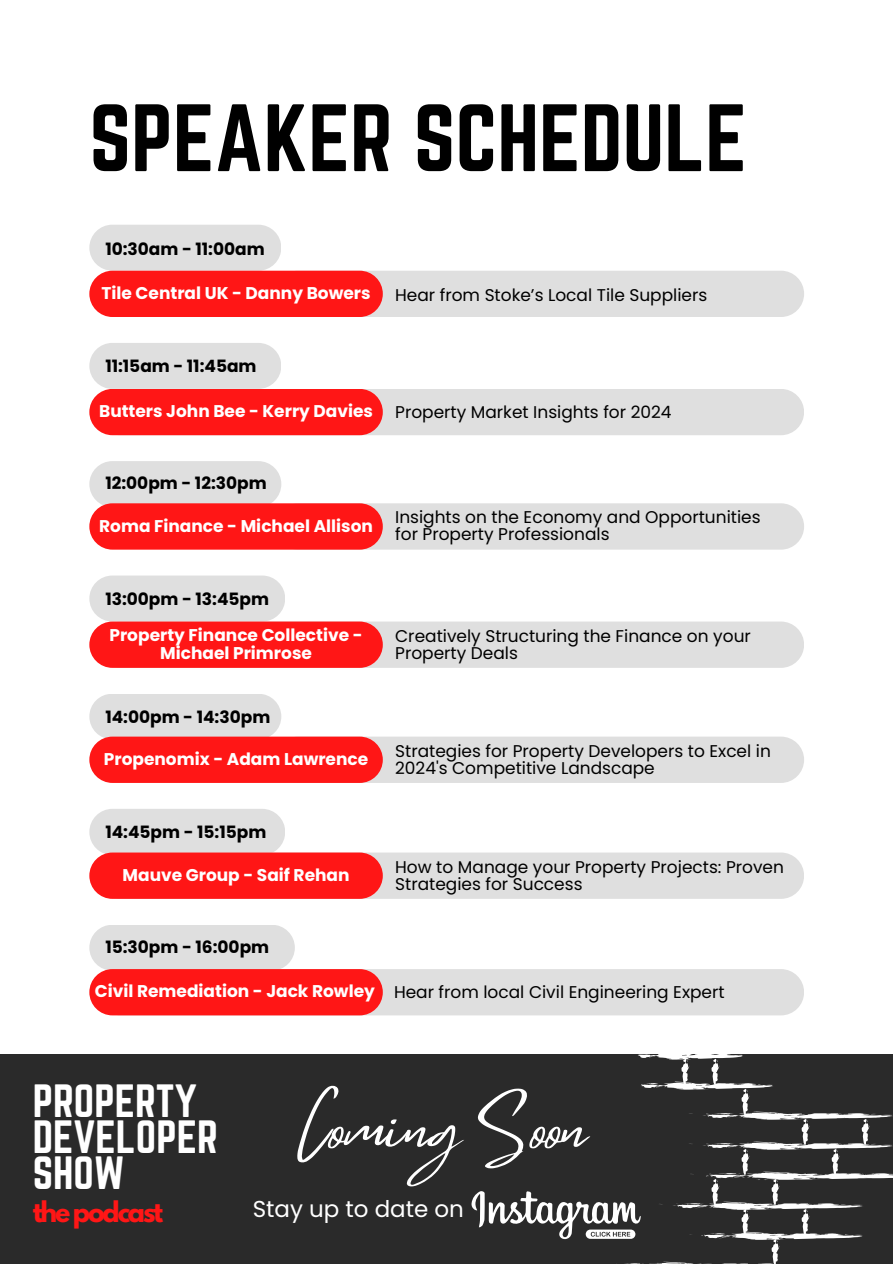
<style>
.page{position:relative;width:893px;height:1264px;background:#fff}
.page>*{position:absolute;margin:0;border:0;box-sizing:border-box;transform-origin:0 0}
.t1{font:83.55px "Norwester";color:#000}
.t2{font:63.9px "Mistrully";color:#fff}
.t3{font:40.8px/36.2px "Norwester";color:#fff}
.t4{font:700 25.2px "League Spartan";letter-spacing:-.085em;color:#ff1616}
.t5{font:22.95px "Poppins";color:#fff}
.t6{font:16.95px/17px "Poppins";color:#000}
.t7{font:700 16.95px/18px "Poppins";color:#fff;text-align:center}
.t8{font:700 16.95px "Poppins";color:#000}
</style>
<div class="page">
<div style="left:98px;top:389px;width:706px;height:46px;background:#dfdfdf;border-radius:23px"></div>
<div style="left:98px;top:621px;width:706px;height:47px;background:#dfdfdf;border-radius:23px"></div>
<div style="left:98px;top:852px;width:706px;height:46px;background:#dfdfdf;border-radius:23px"></div>
<div style="left:275px;top:503px;width:529px;height:46px;background:#dfdfdf;border-radius:23px"></div>
<div style="left:275px;top:271px;width:529px;height:46px;background:#dfdfdf;border-radius:23px"></div>
<div style="left:275px;top:736px;width:529px;height:47px;background:#dfdfdf;border-radius:23px"></div>
<div style="left:89px;top:225px;width:192px;height:46px;background:#dfdfdf;border-radius:23px"></div>
<div style="left:89px;top:343px;width:192px;height:46px;background:#dfdfdf;border-radius:23px"></div>
<div style="left:89px;top:461px;width:192px;height:46px;background:#dfdfdf;border-radius:23px"></div>
<div style="left:89px;top:575px;width:196px;height:46px;background:#dfdfdf;border-radius:23px"></div>
<div style="left:89px;top:693px;width:192px;height:46px;background:#dfdfdf;border-radius:23px"></div>
<div style="left:89px;top:808px;width:196px;height:47px;background:#dfdfdf;border-radius:23px"></div>
<div style="left:89px;top:924px;width:206px;height:46px;background:#dfdfdf;border-radius:23px"></div>
<div style="left:89px;top:389px;width:293px;height:46px;background:#ff1616;border-radius:23px"></div>
<div style="left:89px;top:621px;width:293px;height:47px;background:#ff1616;border-radius:23px"></div>
<div style="left:89px;top:852px;width:293px;height:46px;background:#ff1616;border-radius:23px"></div>
<div style="left:89px;top:503px;width:293px;height:46px;background:#ff1616;border-radius:23px"></div>
<div style="left:89px;top:271px;width:293px;height:46px;background:#ff1616;border-radius:23px"></div>
<div style="left:89px;top:736px;width:293px;height:47px;background:#ff1616;border-radius:23px"></div>
<div style="left:98px;top:969px;width:706px;height:46px;background:#dfdfdf;border-radius:23px"></div>
<div style="left:89px;top:969px;width:293px;height:46px;background:#ff1616;border-radius:23px"></div>
<div style="left:0;top:1054px;width:892px;height:209px;background:#2a2a2a"></div>
<svg style="left:471px;top:1054px;width:421px;height:209px"></svg>
<h1 class="t1" style="left:89px;top:88px;width:659px">SPEAKER SCHEDULE</h1>
<p class="t8" style="left:105px;top:237px;width:161px">10:30am - 11:00am</p>
<h6 class="t7" style="left:101px;top:284px;width:271px">Tile Central UK - Danny Bowers</h6>
<h6 class="t6" style="left:395px;top:286px;width:313px">Hear from Stoke’s Local Tile Suppliers</h6>
<h6 class="t8" style="left:105px;top:354px;width:153px">11:15am - 11:45am</h6>
<p class="t7" style="left:99px;top:402px;width:275px">Butters John Bee - Kerry Davies</p>
<h6 class="t8" style="left:105px;top:471px;width:163px">12:00pm - 12:30pm</h6>
<p class="t7" style="left:99px;top:517px;width:275px">Roma Finance - Michael Allison</p>
<h6 class="t8" style="left:105px;top:587px;width:165px">13:00pm - 13:45pm</h6>
<h6 class="t7" style="left:109px;top:626px;width:255px">Property Finance Collective -<br>Michael Primrose</h6>
<h6 class="t8" style="left:105px;top:705px;width:166px">14:00pm - 14:30pm</h6>
<p class="t7" style="left:104px;top:750px;width:266px">Propenomix - Adam Lawrence</p>
<p class="t8" style="left:105px;top:820px;width:162px">14:45pm - 15:15pm</p>
<h6 class="t7" style="left:122px;top:866px;width:228px">Mauve Group - Saif Rehan</h6>
<h6 class="t8" style="left:105px;top:935px;width:165px">15:30pm - 16:00pm</h6>
<p class="t6" style="left:395px;top:403px;width:278px">Property Market Insights for 2024</p>
<h6 class="t6" style="left:395px;top:509px;width:367px">Insights on the Economy and Opportunities for Property Professionals</h6>
<h6 class="t6" style="left:395px;top:627px;width:357px">Creatively Structuring the Finance on your<br>Property Deals</h6>
<h6 class="t6" style="left:395px;top:742px;width:377px">Strategies for Property Developers to Excel in<br>2024's Competitive Landscape</h6>
<p class="t6" style="left:395px;top:858px;width:390px">How to Manage your Property Projects: Proven<br>Strategies for Success</p>
<h6 class="t7" style="left:95px;top:982px;width:281px">Civil Remediation - Jack Rowley</h6>
<h6 class="t6" style="left:394px;top:983px;width:332px">Hear from local Civil Engineering Expert</h6>
<h3 class="t3" style="left:33px;top:1082px;width:187px">PROPERTY<br>DEVELOPER<br>SHOW</h3>
<h4 class="t2" style="left:295px;top:1076px;width:293px">Coming Soon</h4>
<h2 class="t5" style="left:253px;top:1193px;width:213px">Stay up to date on</h2>
<p class="t4" style="left:33px;top:1199px;width:132px">the podcast</p>
</div>
